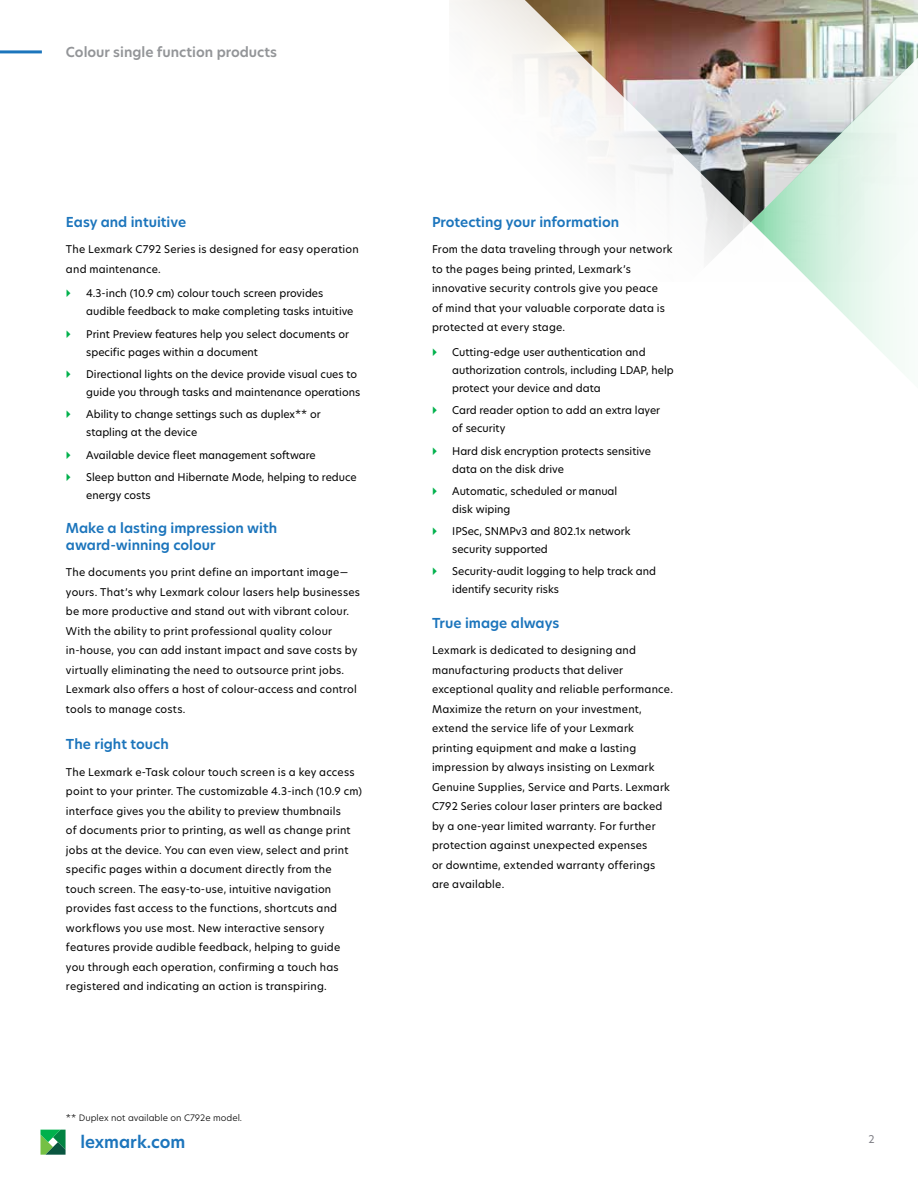
<style>
.page{position:relative;width:918px;height:1188px;background:#fff}
.page>*{position:absolute;margin:0;border:0;box-sizing:border-box;transform-origin:0 0}
.t1{font:600 16.5px "TP Hero";color:#1c75bc}
.t2{font:600 13.5px/16.5px "TP Hero";color:#1c75bc}
.t3{font:600 13.5px "TP Hero";color:#939598}
.t4{font:10.5px/19.5px "TP Hero";letter-spacing:.015em;color:#000}
.t5{font:10.5px "TP Hero";color:#7e7e85}
.t6{font:300 8.7px "TP Hero";color:#000}
</style>
<div class="page">
<img style="left:451px;top:0;width:467px;height:260px">
<svg style="left:751px;top:42px;width:167px;height:327px"></svg>
<hr style="left:0;top:50px;width:42px;height:3px;background:#1c75bc">
<svg style="left:40px;top:1130px;width:26px;height:25px"></svg>
<p class="t3" style="left:66px;top:43px;width:213px">Colour single function products</p>
<p class="t2" style="left:66px;top:214px;width:122px">Easy and intuitive</p>
<p class="t4" style="left:66px;top:239px;width:294px">The Lexmark C792 Series is designed for easy operation and maintenance.</p>
<p class="t4" style="left:86px;top:284px;width:269px;line-height:18px">4.3-inch (10.9 cm) colour touch screen provides audible feedback to make completing tasks intuitive</p>
<p class="t4" style="left:86px;top:325px;width:264px;line-height:18px">Print Preview features help you select documents or specific pages within a document</p>
<p class="t4" style="left:86px;top:365px;width:276px;line-height:18px">Directional lights on the device provide visual cues to guide you through tasks and maintenance operations</p>
<p class="t4" style="left:86px;top:405px;width:236px;line-height:18px">Ability to change settings such as duplex** or stapling at the device</p>
<p class="t4" style="left:86px;top:443px;width:272px;line-height:22.4px">Available device fleet management software<br>Sleep button and Hibernate Mode, helping to reduce</p>
<p class="t4" style="left:86px;top:485px;width:66px">energy costs</p>
<p class="t2" style="left:66px;top:520px;width:213px">Make a lasting impression with award-winning colour</p>
<p class="t4" style="left:66px;top:562px;width:296px">The documents you print define an important image— yours. That’s why Lexmark colour lasers help businesses be more productive and stand out with vibrant colour.<br>With the ability to print professional quality colour in-house, you can add instant impact and save costs by virtually eliminating the need to outsource print jobs.<br>Lexmark also offers a host of colour-access and control tools to manage costs.</p>
<p class="t2" style="left:66px;top:736px;width:104px">The right touch</p>
<p class="t4" style="left:66px;top:762px;width:297px">The Lexmark e-Task colour touch screen is a key access point to your printer. The customizable 4.3-inch (10.9 cm) interface gives you the ability to preview thumbnails<br>of documents prior to printing, as well as change print jobs at the device. You can even view, select and print specific pages within a document directly from the touch screen. The easy-to-use, intuitive navigation provides fast access to the functions, shortcuts and workflows you use most. New interactive sensory features provide audible feedback, helping to guide<br>you through each operation, confirming a touch has registered and indicating an action is transpiring.</p>
<p class="t6" style="left:66px;top:1112px;width:178px">** Duplex not available on C792e model.</p>
<h1 class="t1" style="left:80px;top:1131px;width:106px">lexmark.com</h1>
<p class="t2" style="left:432px;top:214px;width:189px">Protecting your information</p>
<p class="t4" style="left:432px;top:239px;width:242px">From the data traveling through your network to the pages being printed, Lexmark’s innovative security controls give you peace<br>of mind that your valuable corporate data is protected at every stage.</p>
<p class="t4" style="left:452px;top:343px;width:223px;line-height:18px">Cutting-edge user authentication and authorization controls, including LDAP, help protect your device and data</p>
<p class="t4" style="left:452px;top:401px;width:209px;line-height:18px">Card reader option to add an extra layer of security</p>
<p class="t4" style="left:452px;top:441px;width:200px;line-height:18px">Hard disk encryption protects sensitive data on the disk drive</p>
<p class="t4" style="left:452px;top:482px;width:167px;line-height:18px">Automatic, scheduled or manual disk wiping</p>
<p class="t4" style="left:452px;top:522px;width:180px;line-height:18px">IPSec, SNMPv3 and 802.1x network security supported</p>
<p class="t4" style="left:452px;top:562px;width:205px;line-height:18px">Security-audit logging to help track and identify security risks</p>
<p class="t2" style="left:432px;top:615px;width:129px">True image always</p>
<p class="t4" style="left:432px;top:640px;width:242px">Lexmark is dedicated to designing and manufacturing products that deliver exceptional quality and reliable performance.<br>Maximize the return on your investment, extend the service life of your Lexmark printing equipment and make a lasting impression by always insisting on Lexmark Genuine Supplies, Service and Parts. Lexmark C792 Series colour laser printers are backed by a one-year limited warranty. For further protection against unexpected expenses<br>or downtime, extended warranty offerings are available.</p>
<p class="t5" style="left:868px;top:1132px;width:8px">2</p>
</div>
